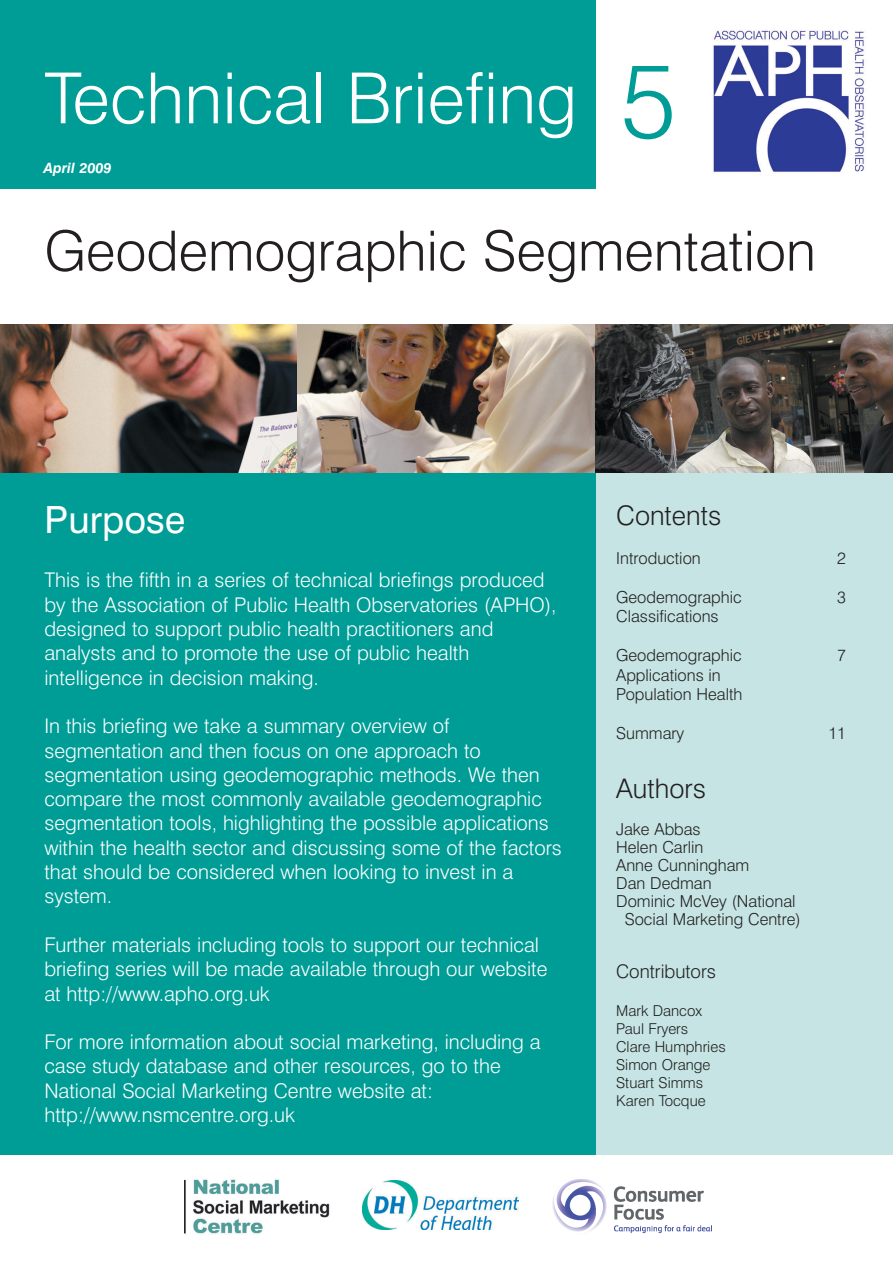
<style>
.page{position:relative;width:893px;height:1263px;background:#fff}
.page>*{position:absolute;margin:0;border:0;box-sizing:border-box;transform-origin:0 0}
.t1{font:300 70.5px "Swiss 721 BT";color:#fff}
.t2{font:300 55.5px "Swiss 721 BT";color:#231f20}
.t3{font:37.5px "Swiss 721 BT";color:#fff}
.t4{font:300 27px "Swiss 721 BT";color:#231f20}
.t5{font:300 20.25px/24.3px "Swiss 721 BT";color:#fff}
.t6{font:300 18.75px "Swiss 721 BT";color:#231f20}
.t7{font:300 16.5px/19.5px "Swiss 721 BT";color:#231f20}
.t8{font:300 15px/18px "Swiss 721 BT";color:#231f20}
.t9{font:italic 700 14.25px "Swiss 721 BT";color:#fff}
.s1{font-size:105px;color:#009d96}
</style>
<div class="page">
<div style="left:0;top:0;width:595px;height:189px;background:#009d96"></div>
<img style="left:297px;top:325px;width:298px;height:149px">
<svg style="left:595px;top:325px;width:297px;height:149px;background:#4f4b47"></svg>
<img style="left:0;top:325px;width:297px;height:149px">
<div style="left:595px;top:474px;width:297px;height:681px;background:#c5e4e3"></div>
<img style="left:712px;top:30px;width:154px;height:142px">
<div style="left:0;top:474px;width:595px;height:681px;background:#009d96"></div>
<img style="left:184px;top:1179px;width:146px;height:55px">
<img style="left:363px;top:1181px;width:155px;height:49px">
<img style="left:552px;top:1179px;width:160px;height:55px">
<h1 class="t1" style="left:44px;top:73px;width:633px">Technical Briefing <span class="s1">5</span></h1>
<p class="t9" style="left:44px;top:162px;width:69px">April 2009</p>
<h2 class="t2" style="left:44px;top:231px;width:773px">Geodemographic Segmentation</h2>
<h3 class="t3" style="left:44px;top:506px;width:142px">Purpose</h3>
<p class="t5" style="left:44px;top:570px;width:514px">This is the fifth in a series of technical briefings produced by the Association of Public Health Observatories (APHO), designed to support public health practitioners and analysts and to promote the use of public health intelligence in decision making.</p>
<p class="t5" style="left:44px;top:716px;width:519px">In this briefing we take a summary overview of segmentation and then focus on one approach to segmentation using geodemographic methods. We then compare the most commonly available geodemographic segmentation tools, highlighting the possible applications within the health sector and discussing some of the factors that should be considered when looking to invest in a system.</p>
<p class="t5" style="left:44px;top:934px;width:504px">Further materials including tools to support our technical briefing series will be made available through our website at http://www.apho.org.uk</p>
<p class="t5" style="left:44px;top:1032px;width:498px">For more information about social marketing, including a case study database and other resources, go to the National Social Marketing Centre website at: http://www.nsmcentre.org.uk</p>
<h3 class="t4" style="left:616px;top:506px;width:107px">Contents</h3>
<p class="t7" style="left:616px;top:550px;width:86px">Introduction</p>
<p class="t7" style="left:837px;top:550px;width:10px">2</p>
<p class="t7" style="left:616px;top:589px;width:127px">Geodemographic</p>
<p class="t7" style="left:837px;top:589px;width:10px">3</p>
<p class="t7" style="left:616px;top:608px;width:104px">Classifications</p>
<p class="t7" style="left:616px;top:647px;width:127px">Geodemographic</p>
<p class="t7" style="left:837px;top:647px;width:10px">7</p>
<p class="t7" style="left:616px;top:667px;width:128px">Applications in<br>Population Health</p>
<p class="t7" style="left:616px;top:725px;width:70px">Summary</p>
<p class="t7" style="left:828px;top:725px;width:19px">11</p>
<h3 class="t4" style="left:616px;top:778px;width:91px">Authors</h3>
<p class="t7" style="left:616px;top:821px;width:86px">Jake Abbas</p>
<p class="t7" style="left:616px;top:839px;width:89px">Helen Carlin</p>
<p class="t7" style="left:616px;top:857px;width:135px">Anne Cunningham</p>
<p class="t7" style="left:616px;top:875px;width:97px">Dan Dedman</p>
<p class="t7" style="left:616px;top:893px;width:181px">Dominic McVey (National</p>
<p class="t7" style="left:624px;top:911px;width:178px">Social Marketing Centre)</p>
<p class="t6" style="left:616px;top:965px;width:101px">Contributors</p>
<p class="t8" style="left:616px;top:1003px;width:111px">Mark Dancox<br>Paul Fryers<br>Clare Humphries<br>Simon Orange<br>Stuart Simms<br>Karen Tocque</p>
</div>
